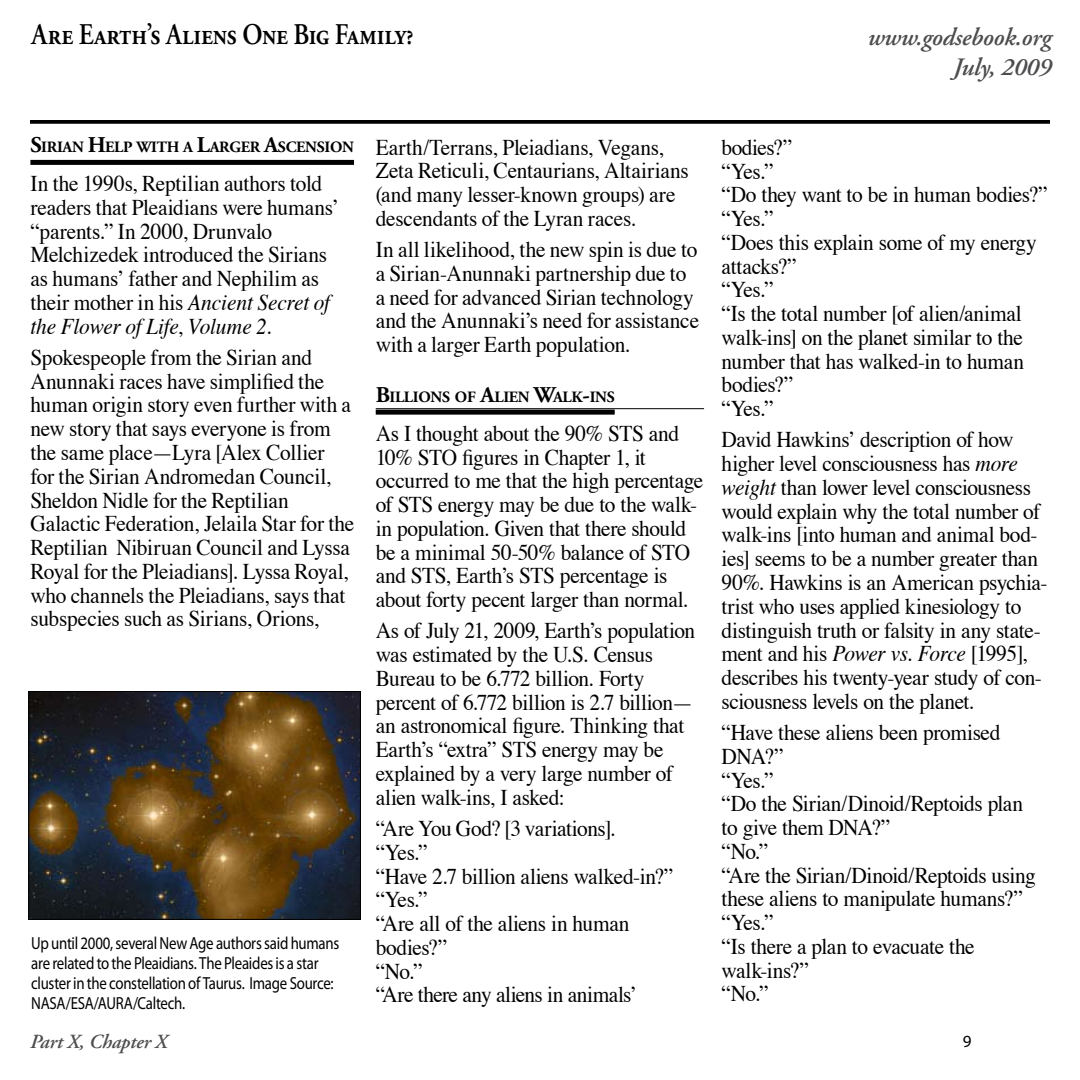
<style>
.page{position:relative;width:1080px;height:1080px;background:#fff}
.page>*{position:absolute;margin:0;border:0;box-sizing:border-box;transform-origin:0 0}
.t1{font:600 30px "Adobe Garamond Pro";letter-spacing:-.01em;color:#000;scale:.85 1}
.t2{font:italic 600 25px/30px "Adobe Garamond Pro";letter-spacing:-.01em;color:#4d4d4f;text-align:right}
.t3{font:22.5px/23.8px "Times";letter-spacing:-.015em;color:#000;scale:.95 1}
.t4{font:italic 600 20px "Adobe Garamond Pro";letter-spacing:-.01em;color:#4d4d4f}
.t5{font:17.5px/20px "Myriad Pro";letter-spacing:-.02em;color:#000;scale:.85 1}
.t6{font:17.12px "Myriad Pro";color:#000}
.t7{font:700 15.75px "Adobe Garamond Pro";letter-spacing:-.015em;color:#000}
.s1{font-size:22.5px}
.s2{font-style:italic}
</style>
<div class="page">
<svg style="left:30px;top:120px;width:1020px;height:4px;background:#0f0f0f"></svg>
<div style="left:30px;top:160px;width:324px;height:5px;background:#000"></div>
<hr style="left:376px;top:408px;width:328px;height:1px;background:#000">
<div style="left:376px;top:410px;width:239px;height:5px;background:#000"></div>
<img style="left:30px;top:693px;width:329px;height:225px">
<div style="left:28px;top:691px;width:333px;height:229px;border:1px solid #000"></div>
<h1 class="t1" style="left:32px;top:18px;width:451px">Are Earth’s Aliens One Big Family?</h1>
<p class="t2" style="left:868px;top:23px;width:185px">www.godsebook.org<br>July, 2009</p>
<p class="t7" style="left:30px;top:138px;width:325px"><span class="s1">S</span>IRIAN <span class="s1">H</span>ELP WITH A <span class="s1">L</span>ARGER <span class="s1">A</span>SCENSI ON</p>
<p class="t3" style="left:30px;top:170px;width:326px">In the 1990s, Reptilian authors told readers that Pleaidians were humans’ “parents.” In 2000, Drunvalo Melchizedek introduced the Sirians as humans’ father and Nephilim as their mother in his <span class="s2">Ancient Secret of the Flower of Life</span>, <span class="s2">Volume 2.</span></p>
<p class="t3" style="left:30px;top:344px;width:343px">Spokespeople from the Sirian and Anunnaki races have simplified the human origin story even further with a new story that says everyone is from the same place—Lyra [Alex Collier<br>for the Sirian Andromedan Council, Sheldon Nidle for the Reptilian Galactic Federation, Jelaila Star for the Reptilian Nibiruan Council and Lyssa Royal for the Pleiadians]. Lyssa Royal, who channels the Pleiadians, says that subspecies such as Sirians, Orions,</p>
<p class="t5" style="left:31px;top:933px;width:364px">Up until 2000, several New Age authors said humans are related to the Pleaidians. The Pleaides is a star cluster in the constellation of Taurus. Image Source:<br>NASA/ESA/AURA/Caltech.</p>
<p class="t4" style="left:30px;top:1030px;width:139px">Part X, Chapter X</p>
<p class="t3" style="left:376px;top:133px;width:331px">Earth/Terrans, Pleiadians, Vegans, Zeta Reticuli, Centaurians, Altairians (and many lesser-known groups) are descendants of the Lyran races.</p>
<p class="t3" style="left:376px;top:236px;width:342px">In all likelihood, the new spin is due to a Sirian-Anunnaki partnership due to a need for advanced Sirian technology and the Anunnaki’s need for assistance with a larger Earth population.</p>
<p class="t7" style="left:376px;top:388px;width:240px"><span class="s1">B</span>ILLIONS OF <span class="s1">A</span>LIEN <span class="s1">W</span>ALK<span class="s1">-</span>INS</p>
<p class="t3" style="left:376px;top:420px;width:346px">As I thought about the 90% STS and 10% STO figures in Chapter 1, it occurred to me that the high percentage of STS energy may be due to the walk&shy;in population. Given that there should be a minimal 50-50% balance of STO and STS, Earth’s STS percentage is about forty pecent larger than normal.</p>
<p class="t3" style="left:376px;top:617px;width:338px">As of July 21, 2009, Earth’s population was estimated by the U.S. Census Bureau to be 6.772 billion. Forty percent of 6.772 billion is 2.7 billion— an astronomical figure. Thinking that Earth’s “extra” STS energy may be explained by a very large number of alien walk-ins, I asked:</p>
<p class="t3" style="left:376px;top:815px;width:315px">“Are You God? [3 variations].<br>“Yes.”<br>“Have 2.7 billion aliens walked-in?” “Yes.”<br>“Are all of the aliens in human bodies?”<br>“No.”<br>“Are there any aliens in animals’</p>
<p class="t3" style="left:722px;top:133px;width:345px">bodies?”<br>“Yes.”<br>“Do they want to be in human bodies?” “Yes.”<br>“Does this explain some of my energy attacks?”<br>“Yes.”<br>“Is the total number [of alien/animal walk-ins] on the planet similar to the number that has walked-in to human bodies?”<br>“Yes.”</p>
<p class="t3" style="left:722px;top:426px;width:345px">David Hawkins’ description of how higher level consciousness has <span class="s2">more weight</span> than lower level consciousness would explain why the total number of walk-ins [into human and animal bod&shy;ies] seems to be a number greater than 90%. Hawkins is an American psychia&shy;trist who uses applied kinesiology to distinguish truth or falsity in any state&shy;ment and his <span class="s2">Power vs. Force</span> [1995], describes his twenty-year study of con&shy;sciousness levels on the planet.</p>
<p class="t3" style="left:722px;top:719px;width:332px">“Have these aliens been promised<br>DNA?”<br>“Yes.”<br>“Do the Sirian/Dinoid/Reptoids plan to give them DNA?”<br>“No.”<br>“Are the Sirian/Dinoid/Reptoids using these aliens to manipulate humans?” “Yes.”<br>“Is there a plan to evacuate the walk-ins?”<br>“No.”</p>
<p class="t6" style="left:963px;top:1031px;width:10px">9</p>
</div>
